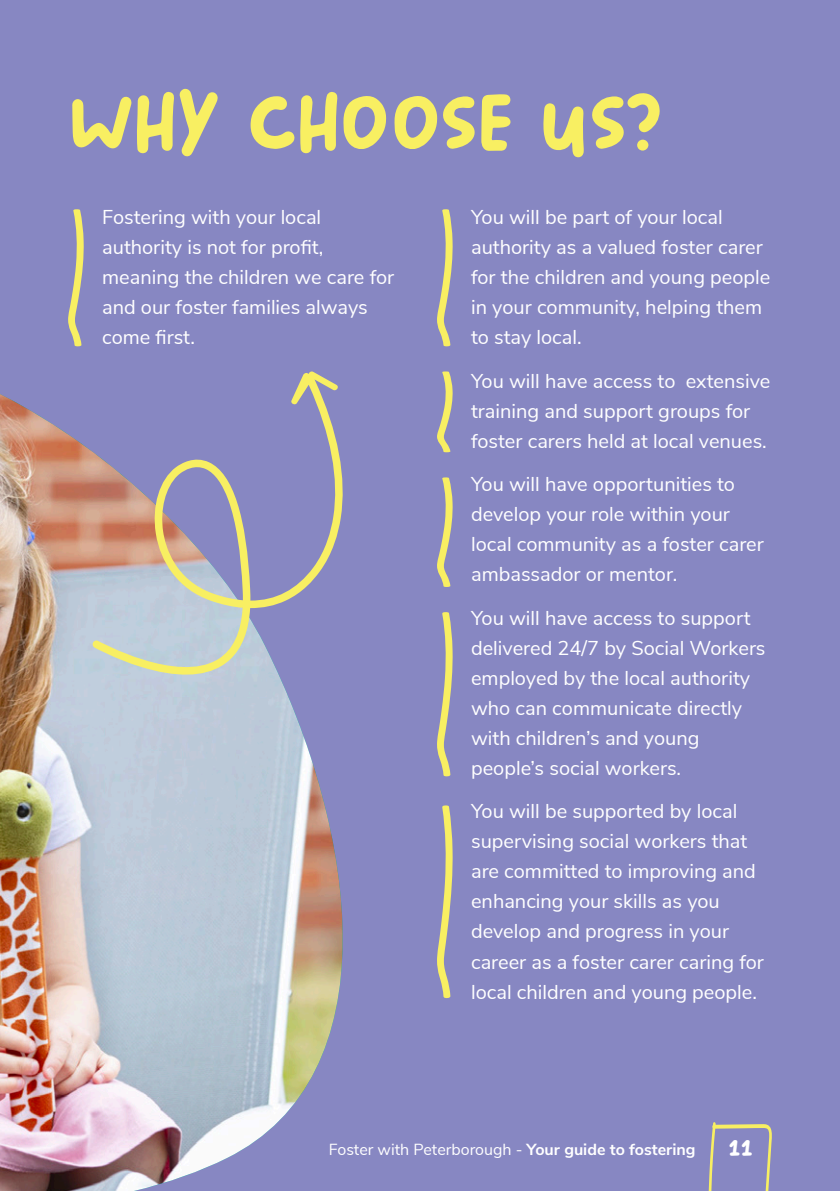
<style>
.page{position:relative;width:840px;height:1191px;background:#fff}
.page>*{position:absolute;margin:0;border:0;box-sizing:border-box;transform-origin:0 0}
.t1{font:84px "SA Long Beach";letter-spacing:-.03em;color:#f8ef62}
.t2{font:24px "SA Long Beach";color:#fff}
.t3{font:20px/30px "Nunito Sans";color:#fff}
.t4{font:16px "Nunito Sans";color:#fff}
.s1{font-weight:700}
</style>
<div class="page">
<div style="left:0;top:0;width:839px;height:1191px;background:#8787c2"></div>
<img style="left:0;top:394px;width:343px;height:797px">
<svg style="left:68px;top:209px;width:16px;height:137px"></svg>
<svg style="left:437px;top:209px;width:15px;height:137px"></svg>
<svg style="left:437px;top:477px;width:15px;height:110px"></svg>
<svg style="left:437px;top:612px;width:15px;height:164px"></svg>
<svg style="left:437px;top:805px;width:15px;height:193px"></svg>
<svg style="left:437px;top:371px;width:15px;height:81px"></svg>
<svg style="left:92px;top:371px;width:251px;height:313px"></svg>
<svg style="left:708px;top:1122px;width:63px;height:69px"></svg>
<h1 class="t1" style="left:68px;top:66px;width:593px">WHY CHOOSE US?</h1>
<p class="t3" style="left:102px;top:201px;width:293px">Fostering with your local authority is not for profit, meaning the children we care for and our foster families always come first.</p>
<p class="t3" style="left:471px;top:201px;width:300px">You will be part of your local authority as a valued foster carer for the children and young people in your community, helping them to stay local.</p>
<p class="t3" style="left:471px;top:364px;width:300px">You will have access to extensive training and support groups for foster carers held at local venues.</p>
<p class="t3" style="left:471px;top:468px;width:294px">You will have opportunities to develop your role within your local community as a foster carer ambassador or mentor.</p>
<p class="t3" style="left:471px;top:601px;width:296px">You will have access to support delivered 24/7 by Social Workers employed by the local authority who can communicate directly with children’s and young people’s social workers.</p>
<p class="t3" style="left:471px;top:795px;width:294px">You will be supported by local supervising social workers that are committed to improving and enhancing your skills as you develop and progress in your career as a foster carer caring for local children and young people.</p>
<p class="t4" style="left:328px;top:1137px;width:368px">Foster with Peterborough - <span class="s1">Your guide to fostering</span></p>
<p class="t2" style="left:728px;top:1131px;width:26px">11</p>
</div>
